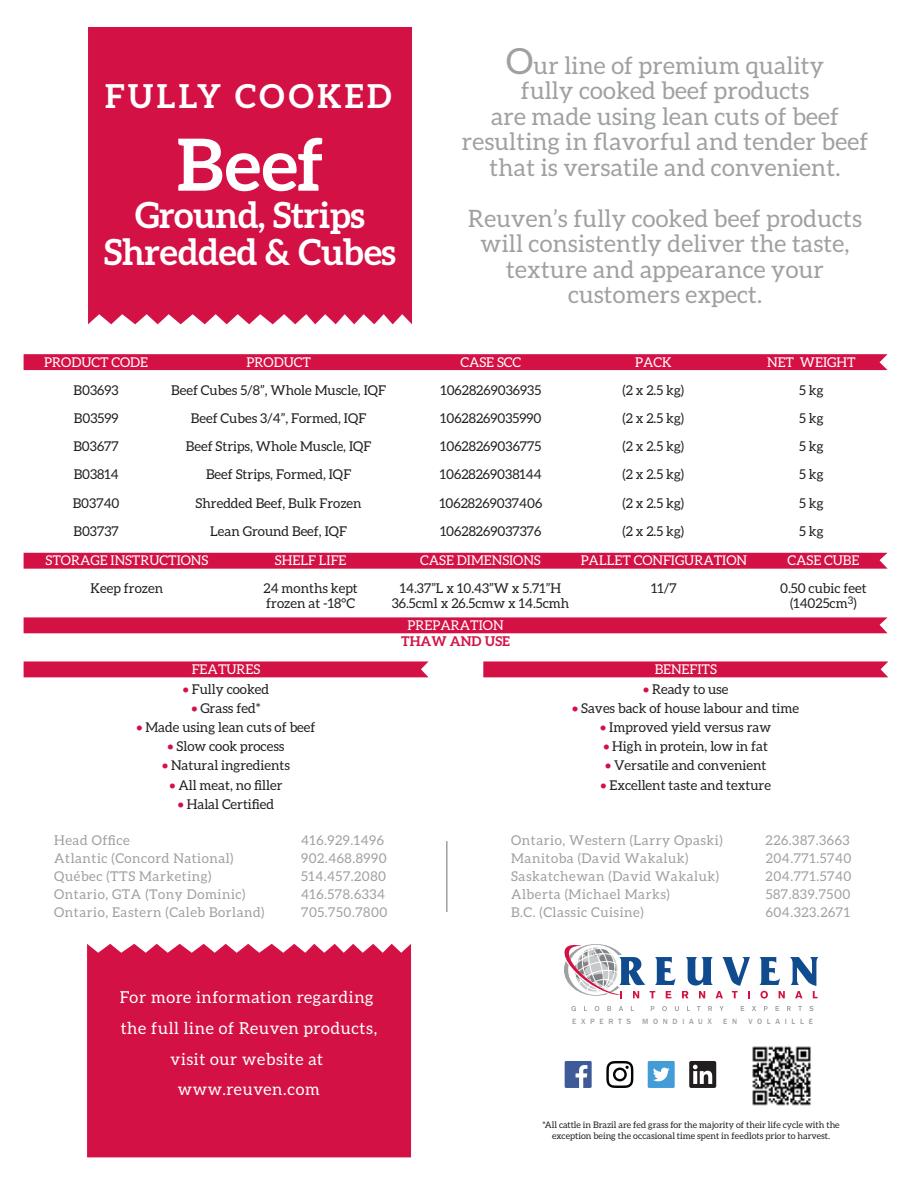
<style>
.page{position:relative;width:918px;height:1188px;background:#fff}
.page>*{position:absolute;margin:0;border:0;box-sizing:border-box;transform-origin:0 0}
.t1{font:700 72px "Aleo";color:#fff}
.t2{font:700 36px/37.2px "Aleo";letter-spacing:-.01em;color:#fff;text-align:center}
.t3{font:700 33px "Aleo";letter-spacing:.1em;color:#fff}
.t4{font:24px/25.5px "Aleo";letter-spacing:.01em;color:#9ea0a2;text-align:center}
.t5{font:16.5px/30.6px "Aleo";letter-spacing:.04em;color:#fff;text-align:center}
.t6{font:13.5px/28.2px "Aleo";color:#231f20;text-align:justify}
.t7{font:13.5px "Aleo";letter-spacing:.04em;color:#9ea0a2}
.t8{font:13.5px "Aleo";color:#fff}
.t9{font:700 13.5px "Aleo";color:#d41145}
.t10{font:9px/10.8px "Aleo";color:#231f20;text-align:center}
.t11{font:500 7.8px "Franklin Gothic";letter-spacing:.6em;color:#9ea0a2}
.s1{font-size:36px}
.s2{color:#d41145}
</style>
<div class="page">
<div style="left:24px;top:617px;width:864px;height:16px;background:#d41145"></div>
<svg style="left:571px;top:1006px;width:5px;height:5px"></svg>
<svg style="left:595px;top:1006px;width:4px;height:5px"></svg>
<svg style="left:607px;top:1006px;width:4px;height:5px"></svg>
<svg style="left:619px;top:1006px;width:4px;height:5px"></svg>
<svg style="left:651px;top:1006px;width:4px;height:5px"></svg>
<svg style="left:662px;top:1006px;width:5px;height:5px"></svg>
<svg style="left:675px;top:1006px;width:4px;height:5px"></svg>
<svg style="left:697px;top:1006px;width:4px;height:5px"></svg>
<svg style="left:708px;top:1006px;width:4px;height:5px"></svg>
<svg style="left:719px;top:1006px;width:5px;height:5px"></svg>
<svg style="left:752px;top:1006px;width:4px;height:5px"></svg>
<svg style="left:764px;top:1006px;width:4px;height:5px"></svg>
<svg style="left:775px;top:1006px;width:4px;height:5px"></svg>
<svg style="left:787px;top:1006px;width:4px;height:5px"></svg>
<svg style="left:798px;top:1006px;width:4px;height:5px"></svg>
<svg style="left:809px;top:1006px;width:5px;height:5px"></svg>
<svg style="left:564px;top:944px;width:255px;height:55px"></svg>
<div style="left:88px;top:27px;width:324px;height:297px;background:#d41145"></div>
<div style="left:87px;top:944px;width:324px;height:213px;background:#d41145"></div>
<img style="left:752px;top:1046px;width:59px;height:60px">
<div style="left:565px;top:1061px;width:27px;height:27px;background:#3e5a99"></div>
<svg style="left:576px;top:1065px;width:11px;height:23px"></svg>
<div style="left:648px;top:1061px;width:27px;height:27px;background:#449cd6"></div>
<svg style="left:653px;top:1068px;width:17px;height:13px"></svg>
<svg style="left:606px;top:1061px;width:27px;height:27px"></svg>
<svg style="left:689px;top:1061px;width:27px;height:27px"></svg>
<div style="left:24px;top:553px;width:864px;height:16px;background:#d41145"></div>
<div style="left:24px;top:354px;width:864px;height:16px;background:#d41145"></div>
<svg style="left:24px;top:661px;width:405px;height:16px;background:#d51a4c"></svg>
<svg style="left:483px;top:661px;width:405px;height:16px;background:#d51a4c"></svg>
<hr style="left:446px;top:841px;width:2px;height:71px;background:#9ea0a2">
<h3 class="t3" style="left:105px;top:77px;width:288px">FULLY COOKED</h3>
<h1 class="t1" style="left:177px;top:123px;width:148px">Beef</h1>
<h2 class="t2" style="left:104px;top:196px;width:293px">Ground, Strips<br>Shredded &amp; Cubes</h2>
<p class="t8" style="left:44px;top:354px;width:106px">PRODUCT CODE</p>
<p class="t6" style="left:73px;top:376px;width:48px">B03693<br>B03599<br>B03677<br>B03814<br>B03740<br>B03737</p>
<p class="t8" style="left:246px;top:354px;width:66px">PRODUCT</p>
<p class="t6" style="left:171px;top:376px;width:216px;text-align:center">Beef Cubes 5/8”, Whole Muscle, IQF<br>Beef Cubes 3/4”, Formed, IQF<br>Beef Strips, Whole Muscle, IQF<br>Beef Strips, Formed, IQF<br>Shredded Beef, Bulk Frozen<br>Lean Ground Beef, IQF</p>
<h3 class="t4" style="left:462px;top:52px;width:408px"><span class="s1">O</span>ur line of premium quality<br>fully cooked beef products<br>are made using lean cuts of beef resulting in flavorful and tender beef that is versatile and convenient.</h3>
<h3 class="t4" style="left:468px;top:205px;width:395px">Reuven’s fully cooked beef products will consistently deliver the taste, texture and appearance your customers expect.</h3>
<p class="t8" style="left:460px;top:354px;width:62px">CASE SCC</p>
<p class="t6" style="left:439px;top:376px;width:104px">10628269036935<br>10628269035990<br>10628269036775<br>10628269038144<br>10628269037406<br>10628269037376</p>
<p class="t8" style="left:635px;top:354px;width:38px">PACK</p>
<p class="t6" style="left:623px;top:376px;width:63px">(2 x 2.5 kg) (2 x 2.5 kg) (2 x 2.5 kg) (2 x 2.5 kg) (2 x 2.5 kg) (2 x 2.5 kg)</p>
<p class="t8" style="left:767px;top:354px;width:90px">NET WEIGHT</p>
<p class="t6" style="left:799px;top:376px;width:26px">5 kg 5 kg 5 kg 5 kg 5 kg 5 kg</p>
<p class="t8" style="left:46px;top:553px;width:164px">STORAGE INSTRUCTIONS</p>
<p class="t6" style="left:91px;top:574px;width:74px">Keep frozen</p>
<p class="t8" style="left:275px;top:553px;width:73px">SHELF LIFE</p>
<p class="t6" style="left:264px;top:581px;width:96px;line-height:15px">24 months kept frozen at -18°C</p>
<p class="t8" style="left:192px;top:662px;width:70px">FEATURES</p>
<p class="t6" style="left:183px;top:674px;width:88px"><span class="s2">•</span> Fully cooked</p>
<p class="t6" style="left:192px;top:694px;width:71px"><span class="s2">•</span> Grass fed*</p>
<p class="t6" style="left:136px;top:713px;width:181px"><span class="s2">•</span> Made using lean cuts of beef</p>
<p class="t6" style="left:168px;top:732px;width:118px"><span class="s2">•</span> Slow cook process</p>
<p class="t6" style="left:162px;top:751px;width:129px"><span class="s2">•</span> Natural ingredients</p>
<p class="t6" style="left:170px;top:770px;width:115px"><span class="s2">•</span> All meat, no filler</p>
<p class="t6" style="left:178px;top:790px;width:98px"><span class="s2">•</span> Halal Certified</p>
<p class="t8" style="left:420px;top:553px;width:122px">CASE DIMENSIONS</p>
<p class="t6" style="left:392px;top:581px;width:179px;line-height:15px;text-align:center">14.37”L x 10.43”W x 5.71”H<br>36.5cml x 26.5cmw x 14.5cmh</p>
<p class="t8" style="left:408px;top:618px;width:98px">PREPARATION</p>
<p class="t9" style="left:401px;top:634px;width:110px">THAW AND USE</p>
<p class="t8" style="left:581px;top:553px;width:168px">PALLET CONFIGURATION</p>
<p class="t6" style="left:651px;top:574px;width:27px">11/7</p>
<p class="t8" style="left:788px;top:553px;width:73px">CASE CUBE</p>
<p class="t6" style="left:780px;top:581px;width:88px;line-height:15px;text-align:center">0.50 cubic feet (14025cm<sup>3</sup>)</p>
<p class="t8" style="left:655px;top:662px;width:64px">BENEFITS</p>
<p class="t6" style="left:643px;top:674px;width:87px"><span class="s2">•</span> Ready to use</p>
<p class="t6" style="left:572px;top:694px;width:228px"><span class="s2">•</span> Saves back of house labour and time</p>
<p class="t6" style="left:600px;top:713px;width:172px"><span class="s2">•</span> Improved yield versus raw</p>
<p class="t6" style="left:603px;top:732px;width:166px"><span class="s2">•</span> High in protein, low in fat</p>
<p class="t6" style="left:605px;top:751px;width:163px"><span class="s2">•</span> Versatile and convenient</p>
<p class="t6" style="left:601px;top:770px;width:172px"><span class="s2">•</span> Excellent taste and texture</p>
<p class="t7" style="left:54px;top:832px;width:77px">Head Office</p>
<p class="t7" style="left:301px;top:832px;width:84px">416.929.1496</p>
<p class="t7" style="left:54px;top:850px;width:181px">Atlantic (Concord National)</p>
<p class="t7" style="left:301px;top:850px;width:87px">902.468.8990</p>
<p class="t7" style="left:54px;top:868px;width:159px">Québec (TTS Marketing)</p>
<p class="t7" style="left:301px;top:868px;width:87px">514.457.2080</p>
<p class="t7" style="left:54px;top:886px;width:193px">Ontario, GTA (Tony Dominic)</p>
<p class="t7" style="left:301px;top:886px;width:85px">416.578.6334</p>
<p class="t7" style="left:54px;top:904px;width:212px">Ontario, Eastern (Caleb Borland)</p>
<p class="t7" style="left:301px;top:904px;width:88px">705.750.7800</p>
<p class="t5" style="left:120px;top:982px;width:259px">For more information regarding the full line of Reuven products, visit our website at www.reuven.com</p>
<p class="t7" style="left:511px;top:832px;width:213px">Ontario, Western (Larry Opaski)</p>
<p class="t7" style="left:766px;top:832px;width:85px">226.387.3663</p>
<p class="t7" style="left:511px;top:850px;width:179px">Manitoba (David Wakaluk)</p>
<p class="t7" style="left:766px;top:850px;width:87px">204.771.5740</p>
<p class="t7" style="left:511px;top:868px;width:209px">Saskatchewan (David Wakaluk)</p>
<p class="t7" style="left:766px;top:868px;width:87px">204.771.5740</p>
<p class="t7" style="left:511px;top:886px;width:160px">Alberta (Michael Marks)</p>
<p class="t7" style="left:766px;top:886px;width:86px">587.839.7500</p>
<p class="t7" style="left:511px;top:904px;width:134px">B.C. (Classic Cuisine)</p>
<p class="t7" style="left:766px;top:904px;width:86px">604.323.2671</p>
<p class="t11" style="left:572px;top:1016px;width:60px">EXPERTS</p>
<p class="t11" style="left:642px;top:1016px;width:71px">MONDIAUX</p>
<p class="t11" style="left:723px;top:1016px;width:15px">E N</p>
<p class="t11" style="left:749px;top:1016px;width:66px">VOLAILLE</p>
<p class="t10" style="left:542px;top:1120px;width:299px">*All cattle in Brazil are fed grass for the majority of their life cycle with the exception being the occasional time spent in feedlots prior to harvest.</p>
</div>
